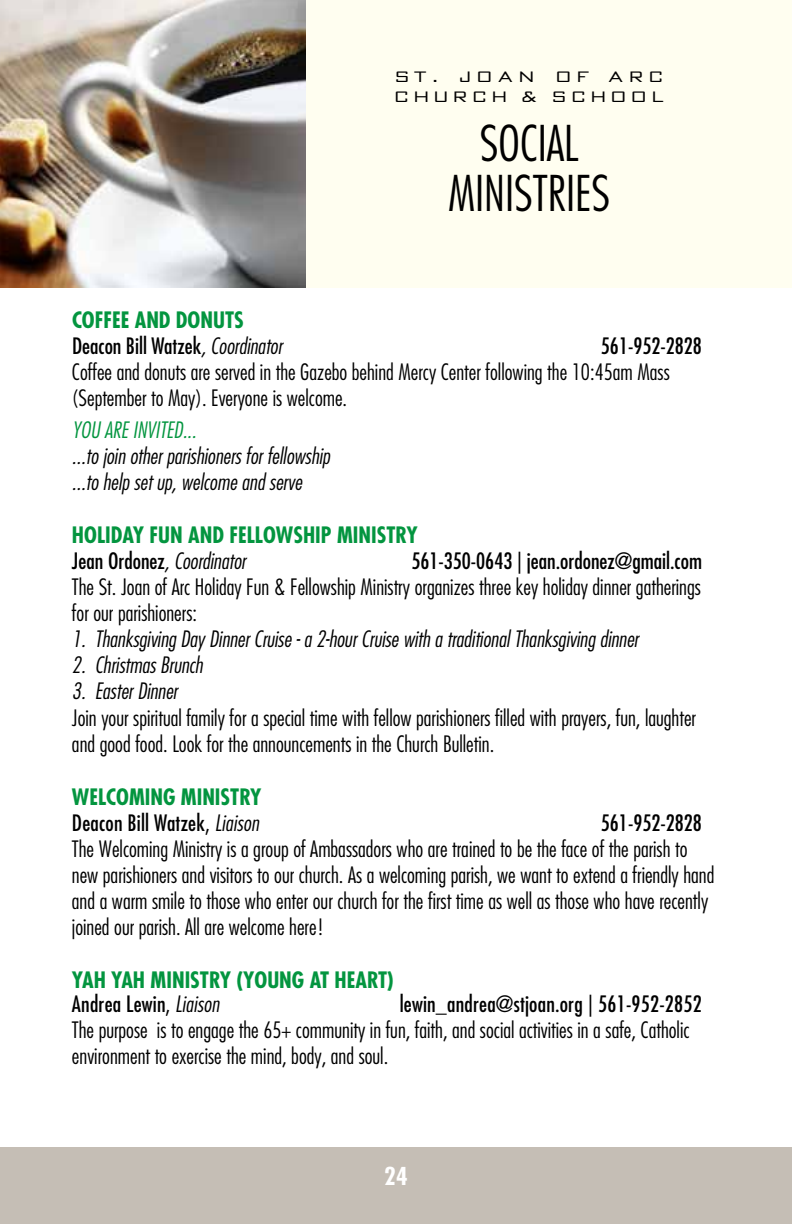
<style>
.page{position:relative;width:792px;height:1224px;background:#fff}
.page>*{position:absolute;margin:0;border:0;box-sizing:border-box;transform-origin:0 0}
.t1{font:300 condensed 48px/50px "Futura";color:#000;text-align:center}
.t2{font:700 condensed 24px "Futura";color:#fff}
.t3{font:300 condensed 22px/26px "Futura";color:#000}
.t4{font:italic 300 condensed 22px/26px "Futura";color:#000}
.t5{font:700 condensed 22px/26px "Futura";color:#03953f}
.t6{font:condensed 22px/26px "Futura";color:#000}
.t7{font:italic 300 condensed 22px "Futura";color:#03953f}
.t8{font:15px/20px "Bank Gothic";letter-spacing:.36em;color:#000;text-align:right;scale:1.18 1}
.s1{font-weight:700;color:#03953f}
.s2{font-weight:300;font-style:italic}
.s3{font-weight:400;color:#000}
.s4{font-weight:300;font-style:italic;color:#000}
</style>
<div class="page">
<div style="left:0;top:0;width:792px;height:288px;background:#fffef0"></div>
<div style="left:0;top:1148px;width:792px;height:76px;background:#c5beb5"></div>
<img style="left:0;top:0;width:306px;height:288px">
<p class="t8" style="left:395px;top:66px;width:229px">ARC<br>CHURCH &amp; SCHOOL</p>
<h1 class="t1" style="left:448px;top:118px;width:164px">SOCIAL<br>MINISTRIES</h1>
<p class="t8" style="left:396px;top:66px;width:118px">ST. JOAN</p>
<p class="t8" style="left:556px;top:66px;width:29px">O F</p>
<p class="t6" style="left:72px;top:307px;width:212px"><span class="s1">COFFEE AND DONUTS<br></span>Deacon Bill Watzek<span class="s2">, Coordinator</span></p>
<p class="t6" style="left:601px;top:333px;width:103px">561-952-2828</p>
<p class="t3" style="left:72px;top:359px;width:599px">Coffee and donuts are served in the Gazebo behind Mercy Center following the 10:45am Mass (September to May). Everyone is welcome.</p>
<p class="t7" style="left:72px;top:417px;width:126px">YOU ARE INVITED...</p>
<p class="t4" style="left:72px;top:443px;width:259px">...to join other parishioners for fellowship ...to help set up, welcome and serve</p>
<p class="t5" style="left:72px;top:522px;width:347px">HOLIDAY FUN AND FELLOWSHIP MINISTRY<br><span class="s3">Jean Ordonez</span><span class="s4">, Coordinator</span></p>
<p class="t6" style="left:411px;top:548px;width:292px">561-350-0643 | jean.ordonez@gmail.com</p>
<p class="t3" style="left:72px;top:574px;width:631px">The St. Joan of Arc Holiday Fun &amp; Fellowship Ministry organizes three key holiday dinner gatherings for our parishioners:</p>
<p class="t4" style="left:72px;top:626px;width:568px">1. Thanksgiving Day Dinner Cruise - a 2-hour Cruise with a traditional Thanksgiving dinner</p>
<p class="t4" style="left:72px;top:652px;width:132px">2. Christmas Brunch</p>
<p class="t4" style="left:72px;top:678px;width:107px">3. Easter Dinner</p>
<p class="t3" style="left:72px;top:704px;width:626px">Join your spiritual family for a special time with fellow parishioners filled with prayers, fun, laughter and good food. Look for the announcements in the Church Bulletin.</p>
<p class="t5" style="left:72px;top:783px;width:191px">WELCOMING MINISTRY<br><span class="s3">Deacon Bill Watzek,</span> <span class="s4">Liaison</span></p>
<p class="t6" style="left:601px;top:809px;width:103px">561-952-2828</p>
<p class="t3" style="left:72px;top:835px;width:644px">The Welcoming Ministry is a group of Ambassadors who are trained to be the face of the parish to new parishioners and visitors to our church. As a welcoming parish, we want to extend a friendly hand and a warm smile to those who enter our church for the first time as well as those who have recently joined our parish. All are welcome here!</p>
<p class="t5" style="left:72px;top:967px;width:323px;line-height:24.6px">YAH YAH MINISTRY (YOUNG AT HEART)<br><span class="s3">Andrea Lewin,</span> <span class="s4">Liaison</span></p>
<p class="t6" style="left:400px;top:991px;width:304px">lewin_andrea@stjoan.org | 561-952-2852</p>
<p class="t3" style="left:72px;top:1017px;width:619px">The purpose is to engage the 65+ community in fun, faith, and social activities in a safe, Catholic environment to exercise the mind, body, and soul.</p>
<p class="t2" style="left:384px;top:1161px;width:25px">24</p>
</div>
